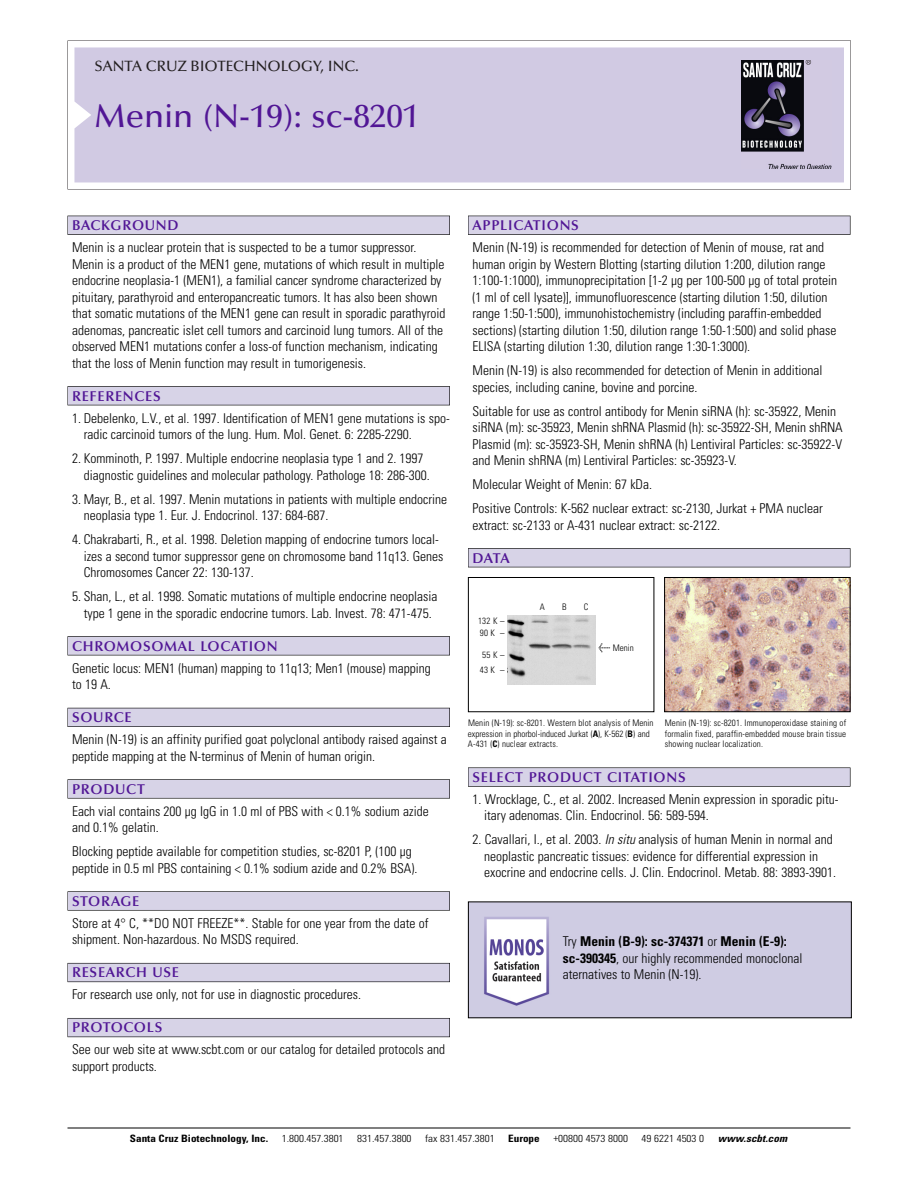
<style>
.page{position:relative;width:918px;height:1188px;background:#fff}
.page>*{position:absolute;margin:0;border:0;box-sizing:border-box;transform-origin:0 0}
.t1{font:500 33px "Optima";color:#511695}
.t2{font:500 15px "Optima";color:#231f20}
.t3{font:600 14.25px "Optima";letter-spacing:.05em;color:#511695}
.t4{font:300 condensed 13.5px/16.5px "Univers";color:#000}
.t5{font:300 condensed 10.2px "Univers";color:#000;scale:1.1 1}
.t6{font:700 condensed 10.2px "Univers";color:#000;scale:1.1 1}
.t7{font:italic 700 condensed 10.2px "Univers";letter-spacing:.005em;color:#000;scale:1.1 1}
.t8{font:300 condensed 9px/10.5px "Univers";letter-spacing:.015em;color:#000}
.s1{font-family:"Helvetica Neue"}
.s2{font-family:"Meta Plus";font-weight:400;font-stretch:normal;font-size:10.5px}
.s3{font-weight:700}
.s4{font-style:italic}
</style>
<div class="page">
<svg style="left:68px;top:40px;width:783px;height:149px"></svg>
<div style="left:74px;top:47px;width:770px;height:135px;background:#d1cae3"></div>
<img style="left:741px;top:60px;width:90px;height:108px">
<div style="left:68px;top:216px;width:382px;height:19px;background:#525155"></div>
<div style="left:68px;top:216px;width:381px;height:18px;background:#d7d3e7"></div>
<div style="left:68px;top:386px;width:382px;height:19px;background:#525155"></div>
<div style="left:68px;top:387px;width:381px;height:18px;background:#d7d3e7"></div>
<div style="left:68px;top:636px;width:382px;height:19px;background:#545357"></div>
<div style="left:68px;top:637px;width:381px;height:18px;background:#d7d3e7"></div>
<div style="left:68px;top:708px;width:382px;height:19px;background:#54535a"></div>
<div style="left:68px;top:708px;width:381px;height:18px;background:#d7d3e7"></div>
<svg style="left:68px;top:779px;width:382px;height:20px"></svg>
<div style="left:68px;top:780px;width:381px;height:18px;background:#d7d3e7"></div>
<div style="left:68px;top:891px;width:382px;height:20px;background:#626263"></div>
<div style="left:68px;top:892px;width:381px;height:18px;background:#d7d3e7"></div>
<div style="left:68px;top:963px;width:382px;height:19px;background:#66646d"></div>
<div style="left:68px;top:964px;width:381px;height:18px;background:#d7d3e7"></div>
<div style="left:68px;top:1018px;width:382px;height:19px;background:#5b5961"></div>
<div style="left:68px;top:1019px;width:381px;height:18px;background:#d7d3e7"></div>
<div style="left:468px;top:216px;width:382px;height:19px;background:#525155"></div>
<div style="left:468px;top:216px;width:382px;height:18px;background:#d7d3e7"></div>
<div style="left:468px;top:548px;width:382px;height:19px;background:#525155"></div>
<div style="left:468px;top:549px;width:382px;height:18px;background:#d7d3e7"></div>
<svg style="left:468px;top:767px;width:382px;height:20px"></svg>
<div style="left:468px;top:768px;width:382px;height:18px;background:#d7d3e7"></div>
<hr style="left:68px;top:1128px;width:782px;height:1px;background:#000">
<div style="left:468px;top:577px;width:186px;height:135px;border:1px solid #000"></div>
<img style="left:666px;top:579px;width:182px;height:131px">
<div style="left:664px;top:577px;width:186px;height:135px;border:1px solid #000"></div>
<img style="left:508px;top:616px;width:87px;height:68px">
<img style="left:470px;top:904px;width:380px;height:112px">
<p class="t2" style="left:94px;top:61px;width:266px">SANTA CRUZ BIOTECHNOLOGY, INC.</p>
<h1 class="t1" style="left:94px;top:103px;width:326px">Menin (N-19): sc-8201</h1>
<p class="t3" style="left:72px;top:219px;width:108px">BACKGROUND</p>
<p class="t4" style="left:72px;top:240px;width:375px">Menin is a nuclear protein that is suspected to be a tumor suppressor.<br>Menin is a product of the MEN1 gene, mutations of which result in multiple endocrine neoplasia-1 (MEN1), a familial cancer syndrome characterized by pituitary, parathyroid and enteropancreatic tumors. It has also been shown that somatic mutations of the MEN1 gene can result in sporadic parathyroid adenomas, pancreatic islet cell tumors and carcinoid lung tumors. All of the observed MEN1 mutations confer a loss-of function mechanism, indicating that the loss of Menin function may result in tumorigenesis.</p>
<p class="t3" style="left:72px;top:390px;width:90px">REFERENCES</p>
<p class="t4" style="left:84px;top:411px;width:368px;text-indent:-12px">1. Debelenko, L.V., et al. 1997. Identification of MEN1 gene mutations is spo&shy;radic carcinoid tumors of the lung. Hum. Mol. Genet. 6: 2285-2290.</p>
<p class="t4" style="left:84px;top:451px;width:348px;text-indent:-12px">2. Komminoth, P. 1997. Multiple endocrine neoplasia type 1 and 2. 1997 diagnostic guidelines and molecular pathology. Pathologe 18: 286-300.</p>
<p class="t4" style="left:84px;top:492px;width:365px;text-indent:-12px">3. Mayr, B., et al. 1997. Menin mutations in patients with multiple endocrine neoplasia type 1. Eur. J. Endocrinol. 137: 684-687.</p>
<p class="t4" style="left:84px;top:532px;width:361px;text-indent:-12px">4. Chakrabarti, R., et al. 1998. Deletion mapping of endocrine tumors local&shy;izes a second tumor suppressor gene on chromosome band 11q13. Genes<br>Chromosomes Cancer 22: 130-137.</p>
<p class="t4" style="left:72px;top:589px;width:367px;text-align:center">5. Shan, L., et al. 1998. Somatic mutations of multiple endocrine neoplasia type 1 gene in the sporadic endocrine tumors. Lab. Invest. 78: 471-475.</p>
<p class="t3" style="left:72px;top:640px;width:207px">CHROMOSOMAL LOCATION</p>
<p class="t4" style="left:72px;top:661px;width:360px">Genetic locus: MEN1 (human) mapping to 11q13; Men1 (mouse) mapping to 19 A.</p>
<p class="t3" style="left:72px;top:712px;width:61px">SOURCE</p>
<p class="t4" style="left:72px;top:732px;width:376px">Menin (N-19) is an affinity purified goat polyclonal antibody raised against a peptide mapping at the N-terminus of Menin of human origin.</p>
<p class="t3" style="left:72px;top:783px;width:74px">PRODUCT</p>
<p class="t4" style="left:72px;top:804px;width:358px">Each vial contains 200 µg IgG in 1.0 ml of PBS with &lt; 0.1% sodium azide and 0.1% gelatin.</p>
<p class="t4" style="left:72px;top:844px;width:347px">Blocking peptide available for competition studies, sc-8201 P, (100 µg peptide in 0.5 ml PBS containing &lt; 0.1% sodium azide and 0.2% BSA).</p>
<p class="t3" style="left:72px;top:895px;width:69px">STORAGE</p>
<p class="t4" style="left:72px;top:916px;width:358px">Store at 4° C, **DO NOT FREEZE**. Stable for one year from the date of shipment. Non-hazardous. No MSDS required.</p>
<p class="t3" style="left:72px;top:967px;width:109px">RESEARCH USE</p>
<p class="t4" style="left:72px;top:988px;width:290px">For research use only, not for use in diagnostic procedures.</p>
<p class="t3" style="left:72px;top:1022px;width:92px">PROTOCOLS</p>
<p class="t4" style="left:72px;top:1043px;width:375px">See our web site at www.scbt.com or our catalog for detailed protocols and support products.</p>
<p class="t3" style="left:473px;top:219px;width:108px">APPLICATIONS</p>
<p class="t4" style="left:473px;top:240px;width:366px">Menin (N-19) is recommended for detection of Menin of mouse, rat and human origin by Western Blotting (starting dilution 1:200, dilution range 1:100-1:1000), immunoprecipitation [1-2 µg per 100-500 µg of total protein (1 ml of cell lysate)], immunofluorescence (starting dilution 1:50, dilution range 1:50-1:500), immunohistochemistry (including paraffin-embedded sections) (starting dilution 1:50, dilution range 1:50-1:500) and solid phase ELISA (starting dilution 1:30, dilution range 1:30-1:3000).</p>
<p class="t4" style="left:473px;top:363px;width:351px">Menin (N-19) is also recommended for detection of Menin in additional species, including canine, bovine and porcine.</p>
<p class="t4" style="left:473px;top:404px;width:372px">Suitable for use as control antibody for Menin siRNA (h): sc-35922, Menin siRNA (m): sc-35923, Menin shRNA Plasmid (h): sc-35922-SH, Menin shRNA Plasmid (m): sc-35923-SH, Menin shRNA (h) Lentiviral Particles: sc-35922-V and Menin shRNA (m) Lentiviral Particles: sc-35923-V.</p>
<p class="t4" style="left:473px;top:473px;width:352px;line-height:24px">Molecular Weight of Menin: 67 kDa.<br>Positive Controls: K-562 nuclear extract: sc-2130, Jurkat + PMA nuclear</p>
<p class="t4" style="left:473px;top:518px;width:249px">extract: sc-2133 or A-431 nuclear extract: sc-2122.</p>
<p class="t3" style="left:473px;top:552px;width:39px">DATA</p>
<p class="t8" style="left:478px;top:616px;width:28px;line-height:11.6px">132 K <span class="s1">–<br></span>90K <span class="s1">–</span></p>
<p class="t8" style="left:480px;top:649px;width:26px;line-height:15px">55K<span class="s1">–<br></span>43K <span class="s1">–</span></p>
<p class="t8" style="left:540px;top:602px;width:7px">A</p>
<p class="t8" style="left:562px;top:602px;width:6px">B</p>
<p class="t8" style="left:584px;top:602px;width:6px">C</p>
<p class="t8" style="left:599px;top:643px;width:37px"><span class="s2">&lt;</span> Menin</p>
<p class="t8" style="left:468px;top:718px;width:187px">Menin (N-19): sc-8201. Western blot analysis of Menin expression in phorbol-induced Jurkat (<span class="s3">A</span>), K-562 (<span class="s3">B</span>) and<br>A-431 (<span class="s3">C</span>) nuclear extracts.</p>
<p class="t8" style="left:665px;top:718px;width:183px;text-align:justify">Menin (N-19): sc-8201. Immunoperoxidase staining of formalin fixed, paraffin-embedded mouse brain tissue showing nuclear localization.</p>
<p class="t3" style="left:473px;top:771px;width:215px">SELECT PRODUCT CITATIONS</p>
<p class="t4" style="left:484px;top:792px;width:356px;text-indent:-12px">1. Wrocklage, C., et al. 2002. Increased Menin expression in sporadic pitu&shy;itary adenomas. Clin. Endocrinol. 56: 589-594.</p>
<p class="t4" style="left:484px;top:833px;width:353px;text-indent:-12px">2. Cavallari, I., et al. 2003. <span class="s4">In situ</span> analysis of human Menin in normal and neoplastic pancreatic tissues: evidence for differential expression in exocrine and endocrine cells. J. Clin. Endocrinol. Metab. 88: 3893-3901.</p>
<p class="t4" style="left:563px;top:934px;width:241px">Try <span class="s3">Menin (B-9): sc-374371</span> or <span class="s3">Menin (E-9): sc-390345</span>, our highly recommended monoclonal aternatives to Menin (N-19).</p>
<p class="t6" style="left:130px;top:1135px;width:127px">Santa Cruz Biotechnology, Inc.</p>
<p class="t5" style="left:282px;top:1135px;width:58px">1.800.457.3801</p>
<p class="t5" style="left:357px;top:1135px;width:51px">831.457.3800</p>
<p class="t5" style="left:425px;top:1135px;width:65px">fax 831.457.3801</p>
<p class="t6" style="left:508px;top:1135px;width:30px">Europe</p>
<p class="t5" style="left:553px;top:1135px;width:69px">+00800 4573 8000</p>
<p class="t5" style="left:642px;top:1135px;width:58px">49 6221 4503 0</p>
<p class="t7" style="left:718px;top:1135px;width:64px">www.scbt.com</p>
</div>
